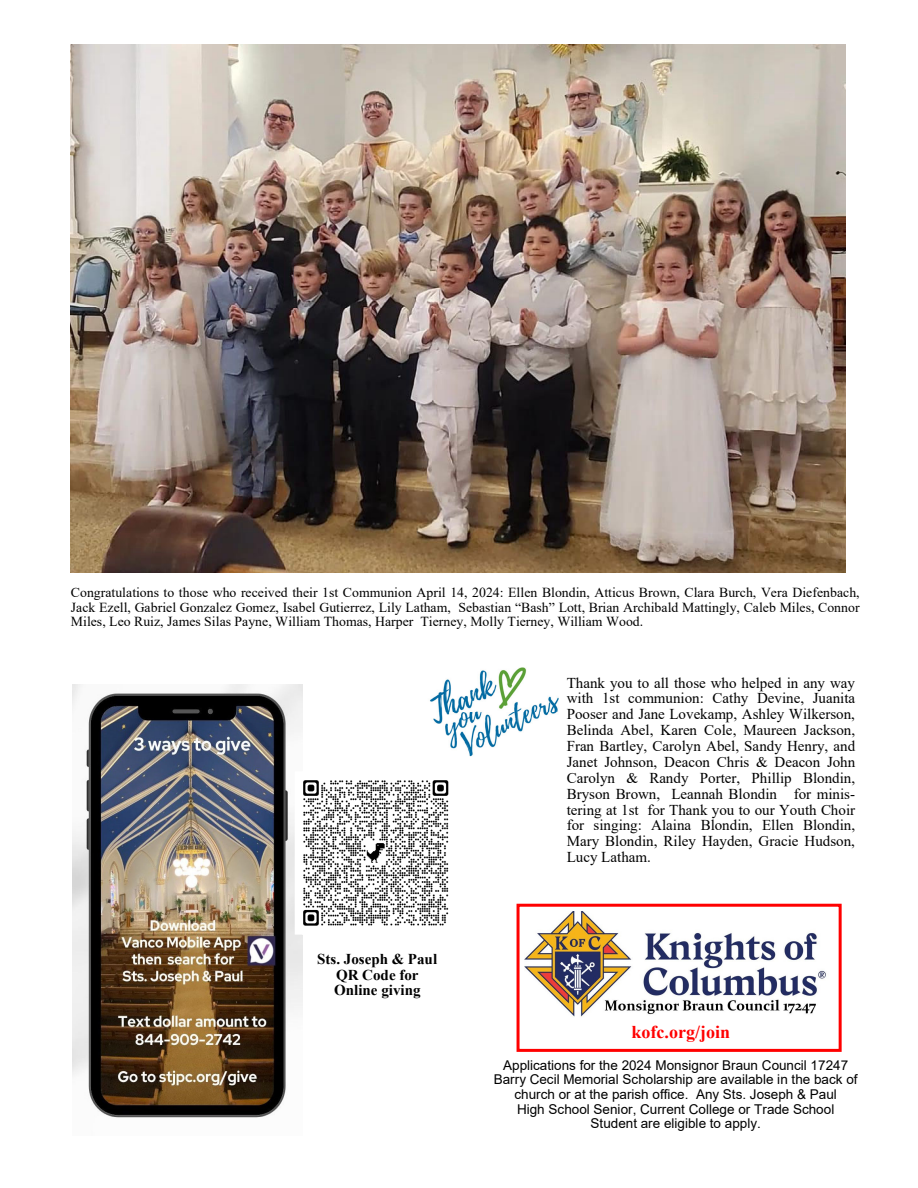
<style>
.page{position:relative;width:918px;height:1188px;background:#fff}
.page>*{position:absolute;margin:0;border:0;box-sizing:border-box;transform-origin:0 0}
.t1{font:700 18px "Times New Roman";color:#f00}
.t2{font:15px/15.9px "Times New Roman";color:#000;text-align:justify}
.t3{font:700 15px/15.6px "Times New Roman";color:#000;text-align:center}
.t4{font:13.8px/14.5px "Times New Roman";color:#000;text-align:justify}
.t5{font:13.5px/14.7px "Arial";color:#000;text-align:center}
</style>
<div class="page">
<img style="left:429px;top:667px;width:130px;height:90px">
<img style="left:72px;top:685px;width:230px;height:433px">
<img style="left:294px;top:771px;width:155px;height:163px">
<div style="left:517px;top:904px;width:325px;height:148px;border:3px solid #f00"></div>
<img style="left:524px;top:911px;width:302px;height:106px">
<img style="left:70px;top:44px;width:775px;height:529px">
<p class="t4" style="left:71px;top:585px;width:790px">Congratulations to those who received their 1st Communion April 14, 2024: Ellen Blondin, Atticus Brown, Clara Burch, Vera Diefenbach, Jack Ezell, Gabriel Gonzalez Gomez, Isabel Gutierrez, Lily Latham, Sebastian “Bash” Lott, Brian Archibald Mattingly, Caleb Miles, Connor Miles, Leo Ruiz, James Silas Payne, William Thomas, Harper Tierney, Molly Tierney, William Wood.</p>
<p class="t3" style="left:317px;top:951px;width:121px">Sts. Joseph &amp; Paul<br>QR Code for<br>Online giving</p>
<p class="t2" style="left:567px;top:674px;width:290px">Thank you to all those who helped in any way with 1st communion: Cathy Devine, Juanita Pooser and Jane Lovekamp, Ashley Wilkerson, Belinda Abel, Karen Cole, Maureen Jackson, Fran Bartley, Carolyn Abel, Sandy Henry, and Janet Johnson, Deacon Chris &amp; Deacon John Carolyn &amp; Randy Porter, Phillip Blondin, Bryson Brown, Leannah Blondin for minis&shy;tering at 1st for Thank you to our Youth Choir for singing: Alaina Blondin, Ellen Blondin, Mary Blondin, Riley Hayden, Gracie Hudson, Lucy Latham.</p>
<p class="t1" style="left:632px;top:1019px;width:100px">kofc.org/join</p>
<p class="t5" style="left:494px;top:1057px;width:365px">Applications for the 2024 Monsignor Braun Council 17247<br>Barry Cecil Memorial Scholarship are available in the back of church or at the parish office. Any Sts. Joseph &amp; Paul<br>High School Senior, Current College or Trade School Student are eligible to apply.</p>
</div>
